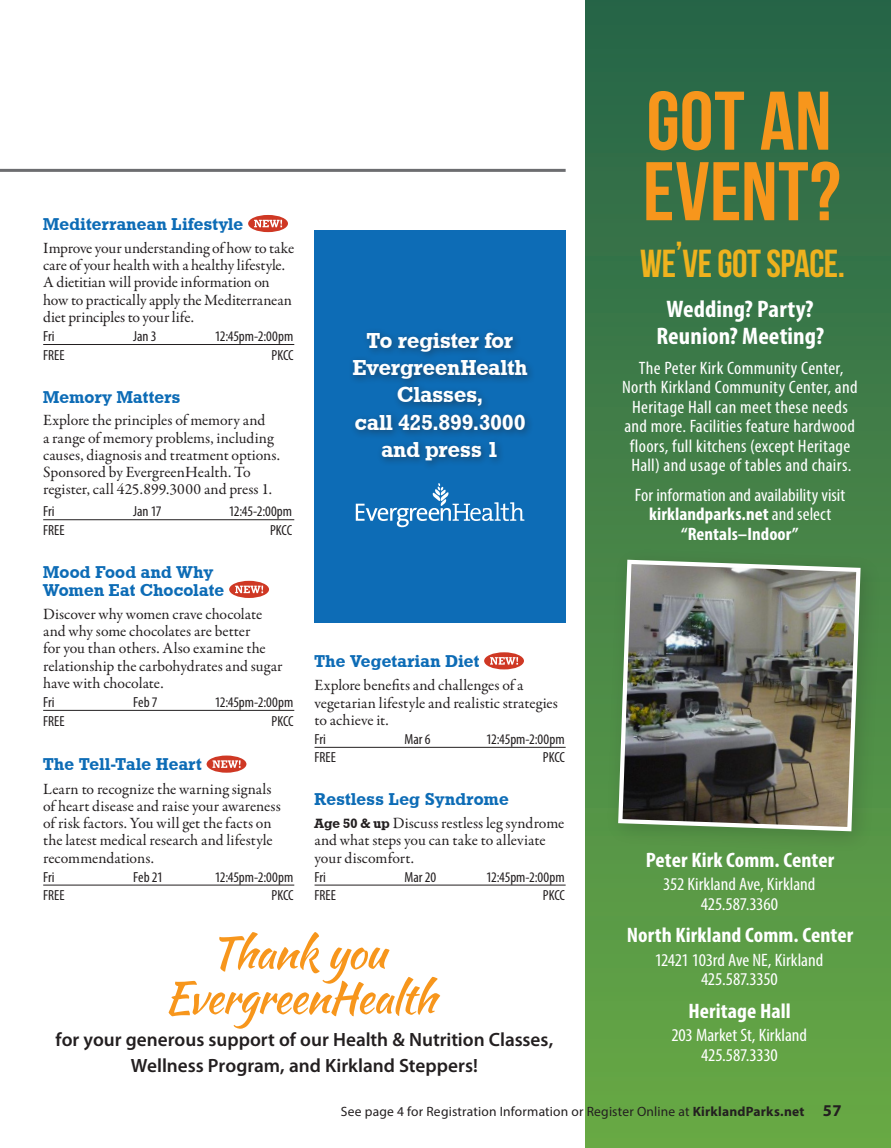
<style>
.page{position:relative;width:891px;height:1148px;background:#fff}
.page>*{position:absolute;margin:0;border:0;box-sizing:border-box;transform-origin:0 0}
.t1{font:82.95px/70.5px "Bebas Neue";letter-spacing:.005em;color:#f7961c}
.t2{font:39px "Bebas Neue";letter-spacing:-.015em;color:#efb21e}
.t3{font:700 condensed 24px/27px "Myriad Pro";letter-spacing:.005em;color:#fff;text-align:center;scale:1.05 1}
.Class_1_TITLE_Lighte{font:21.75px/27.3px "Geometric Slab 712 BT Bold A";color:#fff;text-align:center}
.t4{font:700 condensed 21px "Myriad Pro";letter-spacing:.005em;color:#fff;scale:1.05 1}
.t5{font:600 19.2px/26.1px "Myriad Pro";color:#231f20;text-align:center}
.t6{font:condensed 18px/19.5px "Myriad Pro";letter-spacing:.015em;color:#fff;text-align:center;scale:1.05 1}
.t7{font:condensed 18px/19.5px "Myriad Pro";letter-spacing:-.005em;color:#fff;text-align:center;scale:1.05 1}
.CLASS_TITLE{font:17.25px/18px "Geometric Slab 712 BT Bold A";letter-spacing:.01em;color:#0d6cb6}
.CLASS_AGE{font:15.75px/17.2px "Garamond Premr Pro";color:#231f20}
.CLASS_DESCRIPTION{font:15.75px/17.2px "Garamond Premr Pro";color:#231f20}
.CLASS_INFO{font:condensed 14.7px "Myriad Pro";color:#231f20}
.CLASS_LOC_INSTR{font:condensed 14.7px "Myriad Pro";letter-spacing:-.005em;color:#231f20}
.t8{font:13.5px "Myriad Pro";letter-spacing:.015em;color:#231f20}
.s1{font-family:"Geometric Slab 712 BT Bold A";font-size:13.5px}
.s2{font-weight:700}
.s3{font-weight:700;font-size:16.5px}
</style>
<div class="page">
<div style="left:586px;top:0;width:305px;height:1148px;background:linear-gradient(to bottom,#276449,#68a945)"></div>
<svg style="left:169px;top:932px;width:271px;height:96px"></svg>
<hr style="left:43px;top:344px;width:251px;height:1px;background:#231f20">
<svg style="left:248px;top:215px;width:40px;height:17px"></svg>
<svg style="left:254px;top:220px;width:28px;height:7px"></svg>
<hr style="left:43px;top:710px;width:251px;height:1px;background:#231f20">
<svg style="left:229px;top:581px;width:40px;height:17px"></svg>
<svg style="left:235px;top:585px;width:28px;height:8px"></svg>
<hr style="left:315px;top:884px;width:251px;height:1px;background:#231f20">
<hr style="left:43px;top:884px;width:251px;height:1px;background:#231f20">
<div style="left:207px;top:755px;width:39px;height:17px;background:#cf3824;border-radius:50%"></div>
<svg style="left:213px;top:760px;width:28px;height:8px"></svg>
<hr style="left:315px;top:747px;width:251px;height:1px;background:#231f20">
<div style="left:484px;top:652px;width:40px;height:17px;background:#cf3824;border-radius:50%"></div>
<svg style="left:490px;top:657px;width:28px;height:7px"></svg>
<div style="left:605px;top:546px;width:278px;height:307px;background:#4f8d46"></div>
<img style="left:618px;top:557px;width:245px;height:275px">
<hr style="left:43px;top:519px;width:251px;height:1px;background:#231f20">
<hr style="left:0;top:169px;width:566px;height:3px;background:#6c6d70">
<div style="left:315px;top:230px;width:251px;height:392px;background:#0d6cb6"></div>
<div style="left:348px;top:327px;width:188px;height:143px;background:#231f20;opacity:.5"></div>
<svg style="left:356px;top:483px;width:168px;height:44px"></svg>
<p class="CLASS_TITLE" style="left:43px;top:214px;width:202px">Mediterranean Lifestyle</p>
<p class="CLASS_AGE" style="left:43px;top:240px;width:253px">Improve your understanding of how to take care of your health with a healthy lifestyle.<br>A dietitian will provide information on how to practically apply the Mediterranean diet principles to your life.</p>
<p class="CLASS_INFO" style="left:43px;top:327px;width:13px">Fri</p>
<p class="CLASS_INFO" style="left:133px;top:327px;width:25px">Jan 3</p>
<p class="CLASS_INFO" style="left:215px;top:327px;width:80px">12:45pm-2:00pm</p>
<p class="CLASS_LOC_INSTR" style="left:43px;top:346px;width:23px">FREE</p>
<p class="CLASS_LOC_INSTR" style="left:272px;top:346px;width:24px">PKCC</p>
<p class="CLASS_TITLE" style="left:43px;top:387px;width:139px">Memory Matters</p>
<p class="CLASS_DESCRIPTION" style="left:43px;top:412px;width:238px">Explore the principles of memory and<br>a range of memory problems, including causes, diagnosis and treatment options.<br>Sponsored by EvergreenHealth. To register, call 425.899.3000 and press 1.</p>
<p class="CLASS_INFO" style="left:43px;top:502px;width:13px">Fri</p>
<p class="CLASS_INFO" style="left:133px;top:502px;width:30px">Jan 17</p>
<p class="CLASS_INFO" style="left:229px;top:502px;width:65px">12:45-2:00pm</p>
<p class="CLASS_LOC_INSTR" style="left:43px;top:521px;width:23px">FREE</p>
<p class="CLASS_LOC_INSTR" style="left:270px;top:521px;width:24px">PKCC</p>
<p class="CLASS_TITLE" style="left:43px;top:562px;width:183px">Mood Food and Why<br>Women Eat Chocolate</p>
<p class="CLASS_AGE" style="left:43px;top:605px;width:241px">Discover why women crave chocolate and why some chocolates are better<br>for you than others. Also examine the relationship the carbohydrates and sugar have with chocolate.</p>
<p class="CLASS_INFO" style="left:43px;top:693px;width:13px">Fri</p>
<p class="CLASS_INFO" style="left:133px;top:693px;width:26px">Feb 7</p>
<p class="CLASS_INFO" style="left:215px;top:693px;width:80px">12:45pm-2:00pm</p>
<p class="CLASS_LOC_INSTR" style="left:43px;top:711px;width:23px">FREE</p>
<p class="CLASS_LOC_INSTR" style="left:272px;top:711px;width:24px">PKCC</p>
<p class="CLASS_TITLE" style="left:43px;top:755px;width:160px">The Tell-Tale Heart</p>
<p class="CLASS_AGE" style="left:43px;top:780px;width:239px">Learn to recognize the warning signals of heart disease and raise your awareness of risk factors. You will get the facts on the latest medical research and lifestyle recommendations.</p>
<p class="CLASS_INFO" style="left:43px;top:867px;width:13px">Fri</p>
<p class="CLASS_INFO" style="left:133px;top:867px;width:31px">Feb 21</p>
<p class="CLASS_INFO" style="left:215px;top:867px;width:80px">12:45pm-2:00pm</p>
<p class="CLASS_LOC_INSTR" style="left:43px;top:886px;width:23px">FREE</p>
<p class="CLASS_LOC_INSTR" style="left:272px;top:886px;width:24px">PKCC</p>
<p class="Class_1_TITLE_Lighte" style="left:353px;top:326px;width:176px">To register for<br>EvergreenHealth<br>Classes,<br>call 425.899.3000 and press 1</p>
<p class="CLASS_TITLE" style="left:315px;top:652px;width:166px">The Vegetarian Diet</p>
<p class="CLASS_AGE" style="left:315px;top:677px;width:245px">Explore benefits and challenges of a vegetarian lifestyle and realistic strategies to achieve it.</p>
<p class="CLASS_INFO" style="left:315px;top:730px;width:13px">Fri</p>
<p class="CLASS_INFO" style="left:405px;top:730px;width:27px">Mar 6</p>
<p class="CLASS_INFO" style="left:486px;top:730px;width:80px">12:45pm-2:00pm</p>
<p class="CLASS_LOC_INSTR" style="left:315px;top:748px;width:23px">FREE</p>
<p class="CLASS_LOC_INSTR" style="left:543px;top:748px;width:24px">PKCC</p>
<p class="CLASS_TITLE" style="left:315px;top:789px;width:196px">Restless Leg Syndrome</p>
<p class="CLASS_AGE" style="left:315px;top:814px;width:251px"><span class="s1">Age 50 &amp; up</span> Discuss restless leg syndrome and what steps you can take to alleviate your discomfort.</p>
<p class="CLASS_INFO" style="left:315px;top:867px;width:13px">Fri</p>
<p class="CLASS_INFO" style="left:405px;top:867px;width:33px">Mar 20</p>
<p class="CLASS_INFO" style="left:486px;top:867px;width:80px">12:45pm-2:00pm</p>
<p class="CLASS_LOC_INSTR" style="left:315px;top:886px;width:23px">FREE</p>
<p class="CLASS_LOC_INSTR" style="left:543px;top:886px;width:24px">PKCC</p>
<p class="t5" style="left:56px;top:1026px;width:499px">for your generous support of our Health &amp; Nutrition Classes,<br>Wellness Program, and Kirkland Steppers!</p>
<p class="t1" style="left:643px;top:85px;width:199px">GOT AN<br>EVENT?</p>
<p class="t2" style="left:640px;top:242px;width:206px">WE’VE GOT SPACE.</p>
<p class="t3" style="left:656px;top:295px;width:161px">Wedding? Party?<br>Reunion? Meeting?</p>
<p class="t6" style="left:622px;top:358px;width:226px">The Peter Kirk Community Center, North Kirkland Community Center, and Heritage Hall can meet these needs and more. Facilities feature hardwood floors, full kitchens (except Heritage Hall) and usage of tables and chairs.</p>
<p class="t6" style="left:635px;top:485px;width:202px">For information and availability visit <span class="s2">kirklandparks.net</span> and select <span class="s2">“Rentals–Indoor”</span></p>
<p class="t4" style="left:646px;top:846px;width:181px">Peter Kirk Comm. Center</p>
<p class="t6" style="left:663px;top:874px;width:146px">352 Kirkland Ave, Kirkland<br>425.587.3360</p>
<p class="t4" style="left:627px;top:922px;width:217px">North Kirkland Comm. Center</p>
<p class="t7" style="left:655px;top:949px;width:162px">12421 103rd Ave NE, Kirkland<br>425.587.3350</p>
<p class="t4" style="left:688px;top:997px;width:99px">Heritage Hall</p>
<p class="t7" style="left:671px;top:1025px;width:131px">203 Market St, Kirkland<br>425.587.3330</p>
<p class="t8" style="left:341px;top:1103px;width:502px">See page 4 for Registration Information or Register Online at <span class="s2">KirklandParks.net</span> <span class="s3">57</span></p>
</div>
